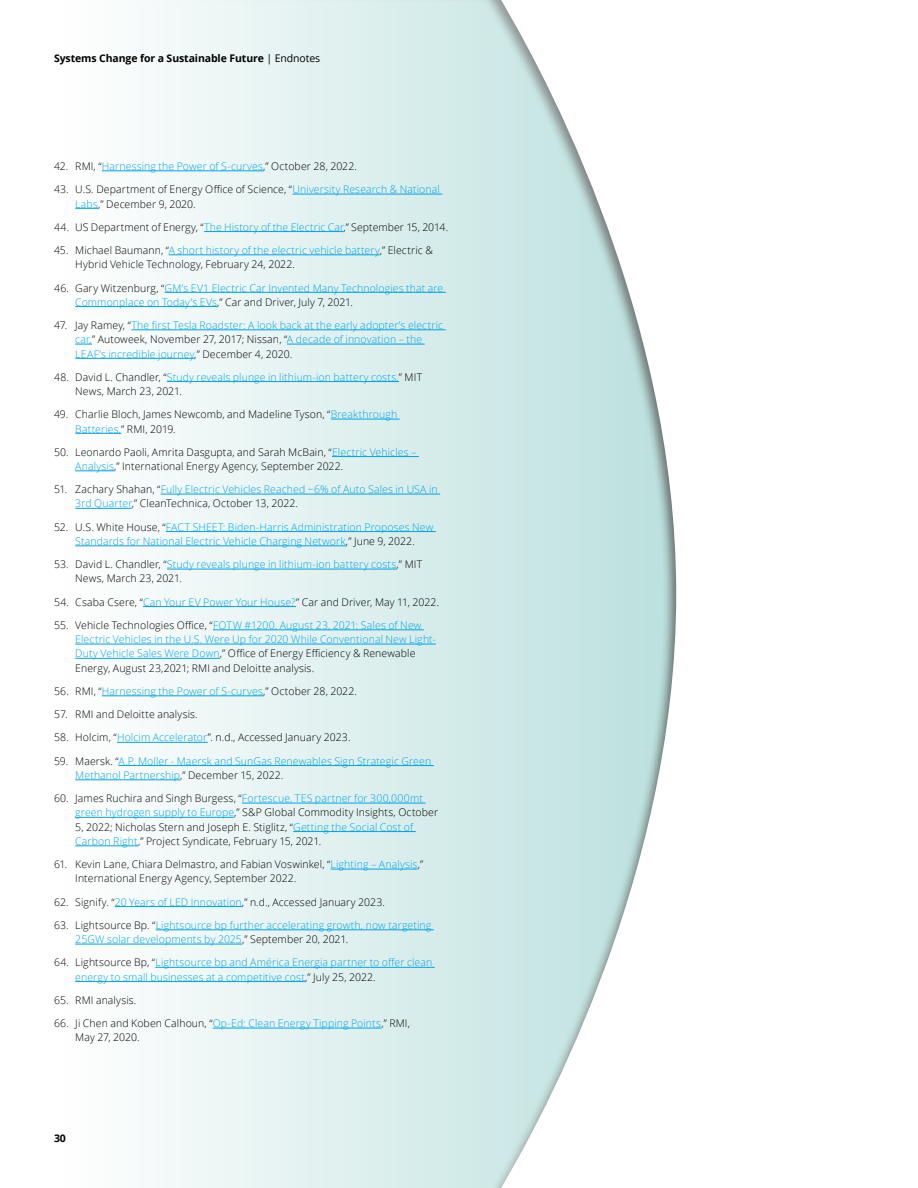
<style>
.page{position:relative;width:918px;height:1188px;background:#fff}
.page>*{position:absolute;margin:0;border:0;box-sizing:border-box;transform-origin:0 0}
.t1{font:300 10.5px/14.2px "Open Sans";letter-spacing:.01em;color:#00a3e2}
.t2{font:300 10.5px/14.2px "Open Sans";letter-spacing:.01em;color:#000}
.t3{font:700 10.5px "Open Sans";letter-spacing:-.01em;color:#000}
.s1{font-weight:400}
.s2{color:#000}
.s3{color:#00a3e2}
</style>
<div class="page">
<div style="left:0;top:0;width:687px;height:1188px;background:#000;opacity:.75"></div>
<hr style="left:102px;top:171px;width:161px;height:1px;background:#00a3e2">
<hr style="left:292px;top:194px;width:150px;height:1px;background:#00a3e2">
<svg style="left:75px;top:208px;width:23px;height:1px"></svg>
<hr style="left:204px;top:231px;width:139px;height:1px;background:#00a3e2">
<hr style="left:169px;top:255px;width:211px;height:1px;background:#00a3e2">
<hr style="left:165px;top:292px;width:281px;height:1px;background:#00a3e2">
<hr style="left:75px;top:306px;width:142px;height:1px;background:#00a3e2">
<hr style="left:132px;top:330px;width:314px;height:1px;background:#00a3e2">
<svg style="left:75px;top:344px;width:17px;height:1px"></svg>
<hr style="left:287px;top:344px;width:138px;height:1px;background:#00a3e2">
<hr style="left:75px;top:358px;width:119px;height:1px;background:#00a3e2">
<hr style="left:167px;top:381px;width:232px;height:1px;background:#00a3e2">
<hr style="left:331px;top:419px;width:69px;height:1px;background:#00a3e2">
<hr style="left:75px;top:433px;width:46px;height:1px;background:#00a3e2">
<hr style="left:332px;top:456px;width:87px;height:1px;background:#00a3e2">
<hr style="left:75px;top:471px;width:39px;height:1px;background:#00a3e2">
<hr style="left:161px;top:494px;width:279px;height:1px;background:#00a3e2">
<hr style="left:75px;top:508px;width:57px;height:1px;background:#00a3e2">
<hr style="left:166px;top:531px;width:270px;height:1px;background:#00a3e2">
<hr style="left:75px;top:546px;width:271px;height:1px;background:#00a3e2">
<hr style="left:167px;top:569px;width:230px;height:1px;background:#00a3e2">
<hr style="left:143px;top:606px;width:153px;height:1px;background:#00a3e2">
<hr style="left:213px;top:630px;width:211px;height:1px;background:#00a3e2">
<hr style="left:75px;top:644px;width:361px;height:1px;background:#00a3e2">
<hr style="left:75px;top:658px;width:145px;height:1px;background:#00a3e2">
<hr style="left:102px;top:696px;width:161px;height:1px;background:#00a3e2">
<hr style="left:117px;top:742px;width:91px;height:1px;background:#00a3e2">
<hr style="left:119px;top:765px;width:315px;height:1px;background:#00a3e2">
<hr style="left:75px;top:780px;width:105px;height:1px;background:#00a3e2">
<hr style="left:242px;top:803px;width:184px;height:1px;background:#00a3e2">
<hr style="left:75px;top:817px;width:159px;height:1px;background:#00a3e2">
<hr style="left:293px;top:831px;width:123px;height:1px;background:#00a3e2">
<hr style="left:75px;top:846px;width:63px;height:1px;background:#00a3e2">
<hr style="left:331px;top:869px;width:87px;height:1px;background:#00a3e2">
<hr style="left:115px;top:906px;width:127px;height:1px;background:#00a3e2">
<hr style="left:156px;top:930px;width:278px;height:1px;background:#00a3e2">
<hr style="left:75px;top:944px;width:167px;height:1px;background:#00a3e2">
<hr style="left:155px;top:967px;width:280px;height:1px;background:#00a3e2">
<hr style="left:75px;top:981px;width:230px;height:1px;background:#00a3e2">
<hr style="left:213px;top:1028px;width:168px;height:1px;background:#00a3e2">
<p class="t3" style="left:54px;top:51px;width:268px">Systems Change for a Sustainable Future <span class="s1">| Endnotes</span></p>
<p class="t1" style="left:54px;top:159px;width:304px"><span class="s2">42. RMI, “</span>Harnessing the Power of S-curves<span class="s2">,” October 28, 2022.</span></p>
<p class="t2" style="left:75px;top:182px;width:366px;text-indent:-21px">43. U.S. Department of Energy Office of Science, “<span class="s3">University Research &amp; National<br>Labs</span>,” December 9, 2020.</p>
<p class="t2" style="left:54px;top:220px;width:396px">44. US Department of Energy, “<span class="s3">The History of the Electric Car</span>,” September 15, 2014.</p>
<p class="t2" style="left:75px;top:243px;width:359px;text-indent:-21px">45. Michael Baumann, “<span class="s3">A short history of the electric vehicle battery</span>,” Electric &amp;<br>Hybrid Vehicle Technology, February 24, 2022.</p>
<p class="t1" style="left:75px;top:280px;width:370px;text-indent:-21px"><span class="s2">46. Gary Witzenburg, “</span>GM’s EV1 Electric Car Invented Many Technologies that are<br>Commonplace on Today’s EVs<span class="s2">,” Car and Driver, July 7, 2021.</span></p>
<p class="t1" style="left:75px;top:318px;width:369px;text-indent:-21px"><span class="s2">47. Jay Ramey, “</span>The first Tesla Roadster: A look back at the early adopter’s electric car,<span class="s2">” Autoweek, November 27, 2017; Nissan, “</span>A decade of innovation – the<br>LEAF’s incredible journey<span class="s2">,” December 4, 2020.</span></p>
<p class="t1" style="left:75px;top:370px;width:348px;text-indent:-21px"><span class="s2">48. David L. Chandler, “</span>Study reveals plunge in lithium-ion battery costs,<span class="s2">” MIT<br>News, March 23, 2021.</span></p>
<p class="t2" style="left:75px;top:407px;width:323px;text-indent:-21px">49. Charlie Bloch, James Newcomb, and Madeline Tyson, “<span class="s3">Breakthrough<br>Batteries,</span>” RMI, 2019.</p>
<p class="t2" style="left:75px;top:445px;width:343px;text-indent:-21px">50. Leonardo Paoli, Amrita Dasgupta, and Sarah McBain, “<span class="s3">Electric Vehicles –<br>Analysis</span>,” International Energy Agency, September 2022.</p>
<p class="t1" style="left:75px;top:482px;width:364px;text-indent:-21px"><span class="s2">51. Zachary Shahan, “</span>Fully Electric Vehicles Reached ~6% of Auto Sales in USA in<br>3rd Quarter<span class="s2">,” CleanTechnica, October 13, 2022.</span></p>
<p class="t1" style="left:54px;top:520px;width:381px;text-align:center"><span class="s2">52. U.S. White House, “</span>FACT SHEET: Biden-Harris Administration Proposes New<br>Standards for National Electric Vehicle Charging Network<span class="s2">,” June 9, 2022.</span></p>
<p class="t2" style="left:75px;top:557px;width:348px;text-indent:-21px">53. David L. Chandler, “<span class="s3">Study reveals plunge in lithium-ion battery costs</span>,” MIT<br>News, March 23, 2021.</p>
<p class="t2" style="left:54px;top:595px;width:387px">54. Csaba Csere, “<span class="s3">Can Your EV Power Your House?</span>” Car and Driver, May 11, 2022.</p>
<p class="t1" style="left:75px;top:618px;width:362px;text-indent:-21px"><span class="s2">55. Vehicle Technologies Office, “</span>FOTW #1200, August 23, 2021: Sales of New Electric Vehicles in the U.S. Were Up for 2020 While Conventional New Light-Duty Vehicle Sales Were Down<span class="s2">,” Office of Energy Efficiency &amp; Renewable Energy, August 23,2021; RMI and Deloitte analysis.</span></p>
<p class="t1" style="left:54px;top:684px;width:304px"><span class="s2">56. RMI, “</span>Harnessing the Power of S-curves<span class="s2">,” October 28, 2022.</span></p>
<p class="t2" style="left:54px;top:707px;width:144px">57. RMI and Deloitte analysis.</p>
<p class="t2" style="left:54px;top:730px;width:298px">58. Holcim, “<span class="s3">Holcim Accelerator</span>”. n.d., Accessed January 2023.</p>
<p class="t1" style="left:75px;top:753px;width:358px;text-indent:-21px"><span class="s2">59. Maersk. “</span>A. P. Moller - Maersk and SunGas Renewables Sign Strategic Green<br>Methanol Partnership<span class="s2">,” December 15, 2022.</span></p>
<p class="t2" style="left:75px;top:791px;width:364px;text-indent:-21px">60. James Ruchira and Singh Burgess, “<span class="s3">Fortescue, TES partner for 300,000mt green hydrogen supply to Europe</span>,” S&amp;P Global Commodity Insights, October 5, 2022; Nicholas Stern and Joseph E. Stiglitz, “<span class="s3">Getting the Social Cost of Carbon Right</span>,” Project Syndicate, February 15, 2021.</p>
<p class="t2" style="left:75px;top:857px;width:349px;text-indent:-21px">61. Kevin Lane, Chiara Delmastro, and Fabian Voswinkel, “<span class="s3">Lighting – Analysis</span>,”<br>International Energy Agency, September 2022.</p>
<p class="t2" style="left:54px;top:894px;width:332px">62. Signify. “<span class="s3">20 Years of LED Innovation</span>,” n.d., Accessed January 2023.</p>
<p class="t1" style="left:75px;top:918px;width:358px;text-indent:-21px"><span class="s2">63. Lightsource Bp. “</span>Lightsource bp further accelerating growth, now targeting<br>25GW solar developments by 2025<span class="s2">,” September 20, 2021.</span></p>
<p class="t1" style="left:75px;top:955px;width:359px;text-indent:-21px"><span class="s2">64. Lightsource Bp, “</span>Lightsource bp and América Energia partner to offer clean energy to small businesses at a competitive cost<span class="s2">,” July 25, 2022.</span></p>
<p class="t2" style="left:54px;top:993px;width:82px">65. RMI analysis.</p>
<p class="t2" style="left:75px;top:1016px;width:336px;text-indent:-21px">66. Ji Chen and Koben Calhoun, “<span class="s3">Op-Ed: Clean Energy Tipping Points</span>,” RMI,<br>May 27, 2020.</p>
<p class="t3" style="left:54px;top:1131px;width:13px">30</p>
</div>
